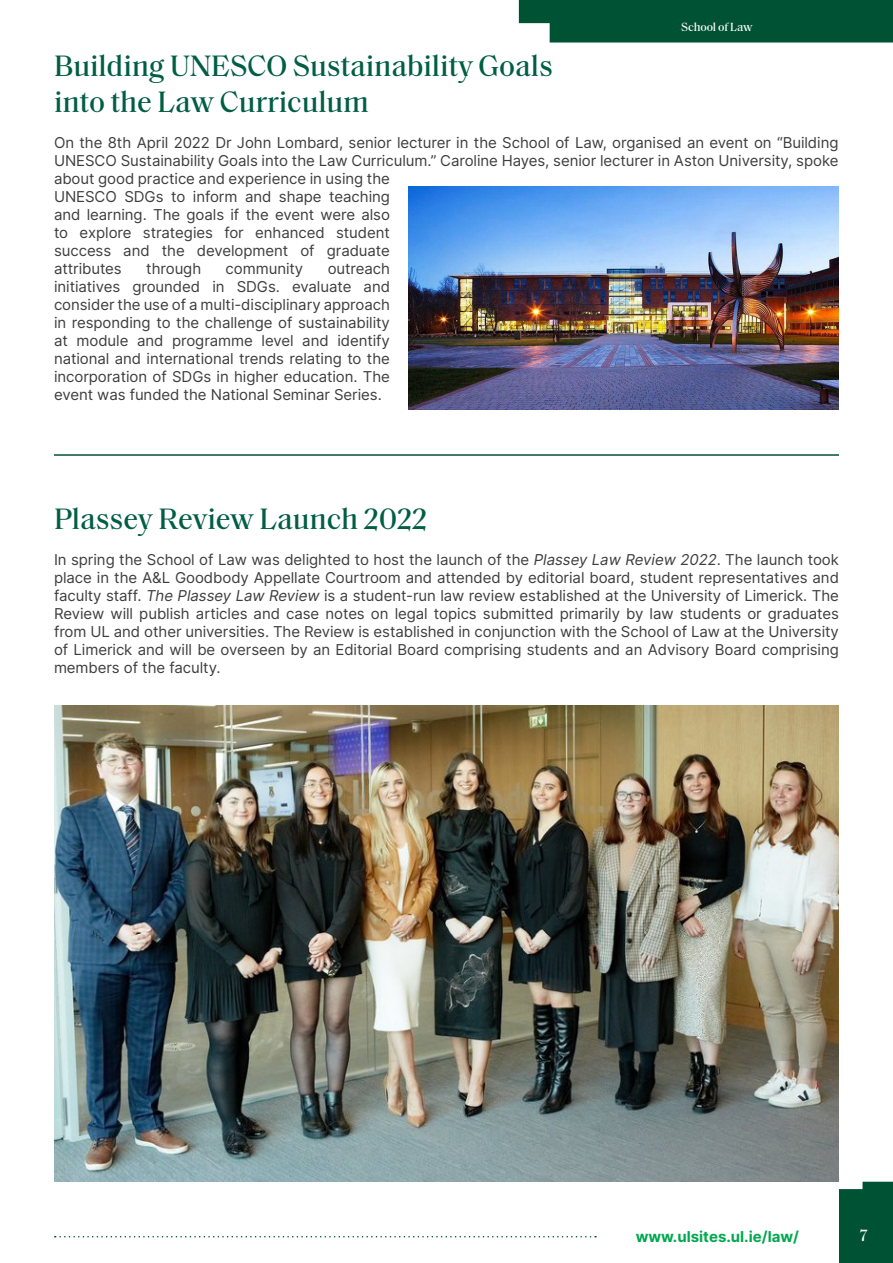
<style>
.page{position:relative;width:893px;height:1263px;background:#fff}
.page>*{position:absolute;margin:0;border:0;box-sizing:border-box;transform-origin:0 0}
.t1{font:500 30px "Saol Text";letter-spacing:-.005em;color:#005e43}
.t2{font:500 16.5px "Saol Text";color:#fff}
.t3{font:15px/18px "Inter";letter-spacing:-.005em;color:#3e3e3f;text-align:justify}
.t4{font:700 15px "Inter";color:#00a84e}
.t5{font:500 12px "Saol Text";letter-spacing:-.015em;color:#fff}
.s1{font-style:italic}
</style>
<div class="page">
<div style="left:839px;top:1182px;width:54px;height:81px;background:#005235"></div>
<div style="left:519px;top:0;width:374px;height:43px;background:#005235"></div>
<svg style="left:55px;top:1236px;width:541px;height:1px"></svg>
<img style="left:408px;top:187px;width:431px;height:222px">
<hr style="left:54px;top:454px;width:785px;height:2px;background:#005235">
<img style="left:54px;top:706px;width:785px;height:476px">
<p class="t5" style="left:681px;top:18px;width:73px">School of Law</p>
<p class="t1" style="left:54px;top:44px;width:500px">Building UNESCO Sustainability Goals</p>
<p class="t1" style="left:54px;top:80px;width:316px">into the Law Curriculum</p>
<p class="t3" style="left:54px;top:133px;width:786px;text-align:left">On the 8th April 2022 Dr John Lombard, senior lecturer in the School of Law, organised an event on “Building UNESCO Sustainability Goals into the Law Curriculum.” Caroline Hayes, senior lecturer in Aston University, spoke about good practice and experience in using the<br>UNESCO SDGs to inform and shape teaching<br>and learning. The goals if the event were also<br>to explore strategies for enhanced student<br>success and the development of graduate<br>attributes</p>
<p class="t3" style="left:146px;top:259px;width:57px">through</p>
<p class="t3" style="left:226px;top:259px;width:79px">community</p>
<p class="t3" style="left:54px;top:259px;width:338px;text-indent:274px">outreach initiatives grounded in SDGs. evaluate and consider the use of a multi-disciplinary approach in responding to the challenge of sustainability at module and programme level and identify national and international trends relating to the incorporation of SDGs in higher education. The event was funded the National Seminar Series.</p>
<p class="t1" style="left:54px;top:496px;width:375px">Plassey Review Launch 2022</p>
<p class="t3" style="left:54px;top:550px;width:786px">In spring the School of Law was delighted to host the launch of the <span class="s1">Plassey Law Review 2022</span>. The launch took place in the A&amp;L Goodbody Appellate Courtroom and attended by editorial board, student representatives and faculty staff. <span class="s1">The Plassey Law Review</span> is a student-run law review established at the University of Limerick. The Review will publish articles and case notes on legal topics submitted primarily by law students or graduates from UL and other universities. The Review is established in conjunction with the School of Law at the University of Limerick and will be overseen by an Editorial Board comprising students and an Advisory Board comprising members of the faculty.</p>
<p class="t4" style="left:636px;top:1225px;width:165px">www.ulsites.ul.ie/law/</p>
<p class="t2" style="left:860px;top:1224px;width:9px">7</p>
</div>
